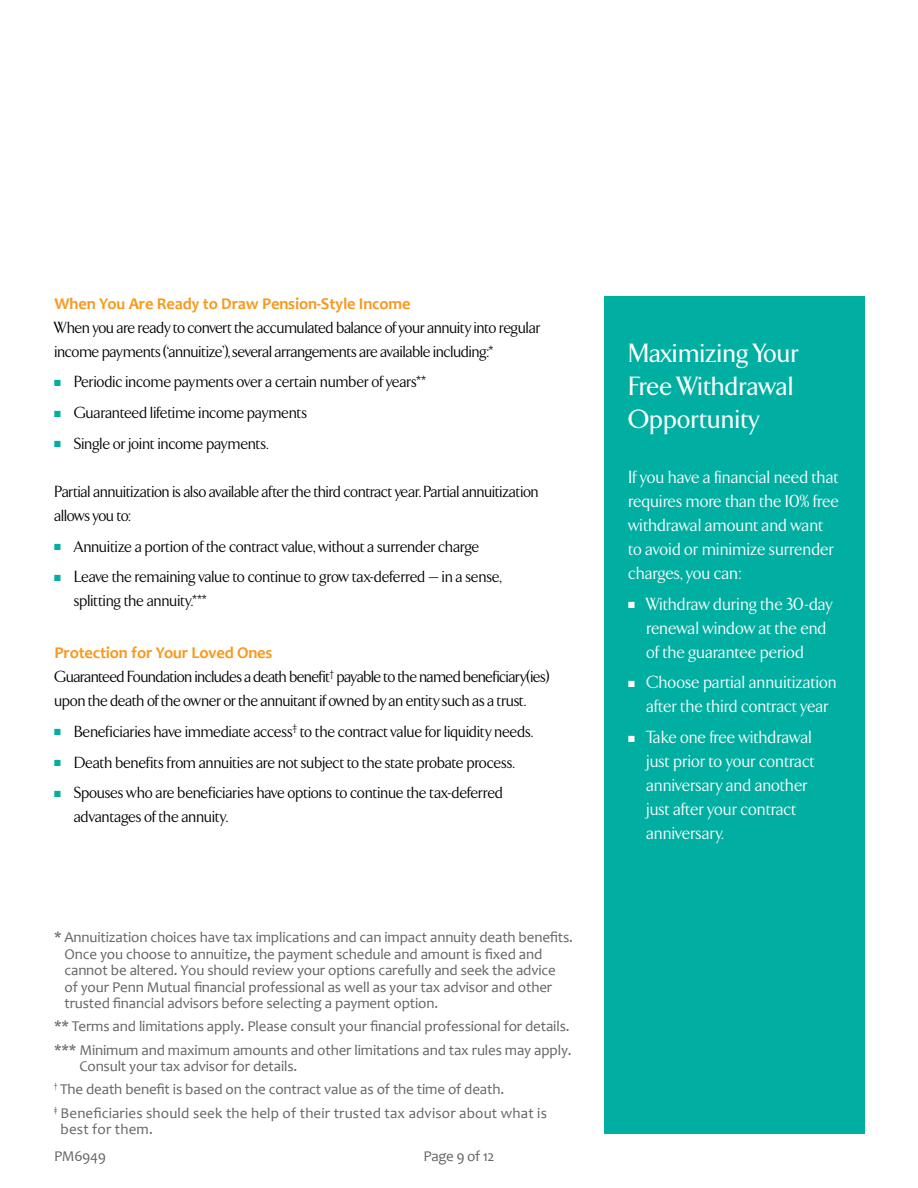
<style>
.page{position:relative;width:918px;height:1188px;background:#fff}
.page>*{position:absolute;margin:0;border:0;box-sizing:border-box;transform-origin:0 0}
.t1{font:500 27px/33px "TF Arrow";letter-spacing:.01em;color:#fff}
.t2{font:18px/24px "TF Arrow";letter-spacing:.01em;color:#fff}
.t3{font:16.5px/30.8px "TF Arrow";letter-spacing:-.005em;color:#000}
.t4{font:700 16.5px "Candara";letter-spacing:-.01em;color:#f8991d}
.t5{font:15px/16.5px "Candara";letter-spacing:-.01em;color:#636466}
.t6{font:15px "Candara";letter-spacing:.01em;color:#636466}
.s1{font-weight:300;font-size:9px;color:#00afa1}
.s2{font-weight:300;font-size:9px}
</style>
<div class="page">
<div style="left:604px;top:297px;width:261px;height:837px;background:#00afa1"></div>
<p class="t4" style="left:55px;top:293px;width:357px">When You Are Ready to Draw Pension-Style Income</p>
<p class="t3" style="left:55px;top:316px;width:487px;line-height:24px">When you are ready to convert the accumulated balance of your annuity into regular income payments (‘annuitize’), several arrangements are available including:*</p>
<p class="t3" style="left:55px;top:367px;width:373px"><span class="s1">∆</span> Periodic income payments over a certain number of years** <span class="s1">∆</span> Guaranteed lifetime income payments<br><span class="s1">∆</span> Single or joint income payments.</p>
<p class="t3" style="left:55px;top:480px;width:486px;line-height:24px">Partial annuitization is also available after the third contract year. Partial annuitization allows you to:</p>
<p class="t3" style="left:55px;top:531px;width:449px"><span class="s1">∆</span> Annuitize a portion of the contract value, without a surrender charge<br><span class="s1">∆</span> Leave the remaining value to continue to grow tax-deferred — in a sense,</p>
<p class="t3" style="left:74px;top:586px;width:135px">splitting the annuity.***</p>
<p class="t4" style="left:55px;top:643px;width:219px">Protection for Your Loved Ones</p>
<p class="t3" style="left:55px;top:665px;width:496px;line-height:24px">Guaranteed Foundation includes a death benefit<sup>†</sup> payable to the named beneficiary(ies) upon the death of the owner or the annuitant if owned by an entity such as a trust.</p>
<p class="t3" style="left:55px;top:717px;width:480px"><span class="s1">∆</span> Beneficiaries have immediate access<sup>‡</sup> to the contract value for liquidity needs. <span class="s1">∆</span> Death benefits from annuities are not subject to the state probate process.<br><span class="s1">∆</span> Spouses who are beneficiaries have options to continue the tax-deferred</p>
<p class="t3" style="left:74px;top:802px;width:155px">advantages of the annuity.</p>
<p class="t5" style="left:65px;top:929px;width:510px;text-indent:-11px">* Annuitization choices have tax implications and can impact annuity death benefits.<br>Once you choose to annuitize, the payment schedule and amount is fixed and cannot be altered. You should review your options carefully and seek the advice<br>of your Penn Mutual financial professional as well as your tax advisor and other trusted financial advisors before selecting a payment option.</p>
<p class="t5" style="left:54px;top:1015px;width:519px;line-height:23.2px">** Terms and limitations apply. Please consult your financial professional for details. *** Minimum and maximum amounts and other limitations and tax rules may apply.</p>
<p class="t5" style="left:54px;top:1054px;width:495px;line-height:23.2px;text-indent:25px">Consult your tax advisor for details.<br><sup>†</sup> The death benefit is based on the contract value as of the time of death.<br><sup>‡</sup> Beneficiaries should seek the help of their trusted tax advisor about what is</p>
<p class="t6" style="left:61px;top:1120px;width:94px">best for them.</p>
<p class="t5" style="left:54px;top:1148px;width:53px">PM6949</p>
<p class="t5" style="left:424px;top:1148px;width:72px">Page 9 of 12</p>
<h1 class="t1" style="left:628px;top:337px;width:172px">Maximizing Your<br>Free Withdrawal<br>Opportunity</h1>
<p class="t2" style="left:628px;top:465px;width:212px">If you have a financial need that requires more than the 10% free withdrawal amount and want to avoid or minimize surrender charges, you can:</p>
<p class="t2" style="left:646px;top:592px;width:188px;text-indent:-18px"><span class="s2">∆</span> Withdraw during the 30-day renewal window at the end of the guarantee period</p>
<p class="t2" style="left:628px;top:671px;width:210px;text-align:center"><span class="s2">∆</span> Choose partial annuitization after the third contract year</p>
<p class="t2" style="left:646px;top:726px;width:170px;text-indent:-18px"><span class="s2">∆</span> Take one free withdrawal just prior to your contract anniversary and another just after your contract anniversary.</p>
</div>
